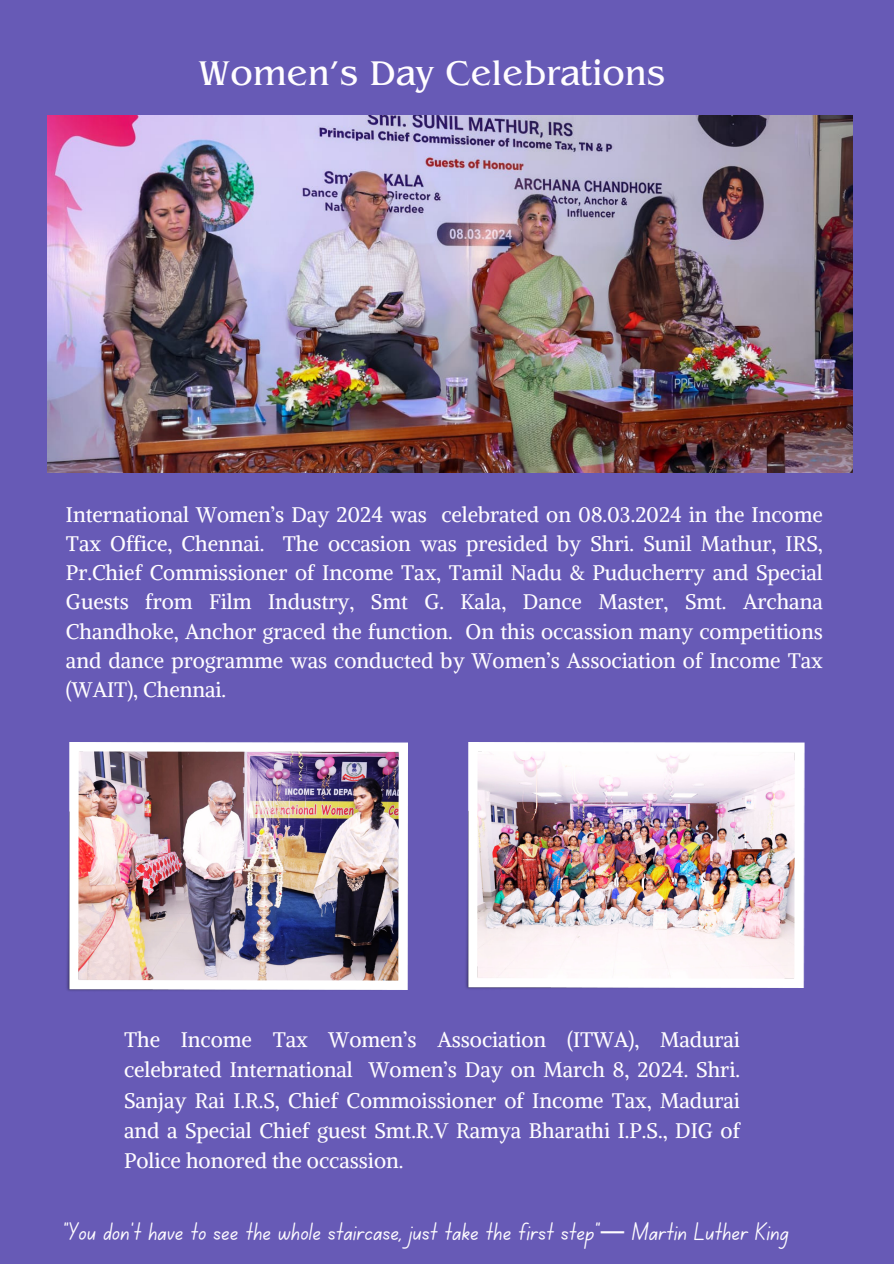
<style>
.page{position:relative;width:894px;height:1264px;background:#fff}
.page>*{position:absolute;margin:0;border:0;box-sizing:border-box;transform-origin:0 0}
.t1{font:36px "Benguiat Pro ITC";color:#fffdff}
.t2{font:25.5px "Canva School Font";color:#fffdff}
.t3{font:21px/29.2px "Alike";color:#fffdff;text-align:justify}
.s1{font-family:"Noto Sans Gurmukhi"}
</style>
<div class="page">
<div style="left:0;top:0;width:893px;height:1263px;background:#675ab6"></div>
<img style="left:67px;top:742px;width:340px;height:249px">
<img style="left:466px;top:742px;width:337px;height:247px">
<img style="left:47px;top:116px;width:805px;height:356px">
<p class="t1" style="left:198px;top:60px;width:468px">Women’s Day Celebrations</p>
<p class="t3" style="left:66px;top:499px;width:758px">International Women’s Day 2024 was celebrated on 08.03.2024 in the Income Tax Office, Chennai. The occasion was presided by Shri. Sunil Mathur, IRS, Pr.Chief Commissioner of Income Tax, Tamil Nadu &amp; Puducherry and Special Guests from Film Industry, Smt G. Kala, Dance Master, Smt. Archana Chandhoke, Anchor graced the function. On this occassion many competitions and dance programme was conducted by Women’s Association of Income Tax (WAIT), Chennai.</p>
<p class="t3" style="left:124px;top:1024px;width:617px;line-height:30.3px">The Income Tax Women’s Association (ITWA), Madurai celebrated International Women’s Day on March 8, 2024. Shri.<br>Sanjay Rai I.R.S, Chief Commoissioner of Income Tax, Madurai and a Special Chief guest Smt.R.V Ramya Bharathi I.P.S., DIG of Police honored the occassion.</p>
<p class="t2" style="left:63px;top:1220px;width:727px">"You don’t have to see the whole staircase, just take the first step”<span class="s1">—</span> Martin Luther King</p>
</div>
